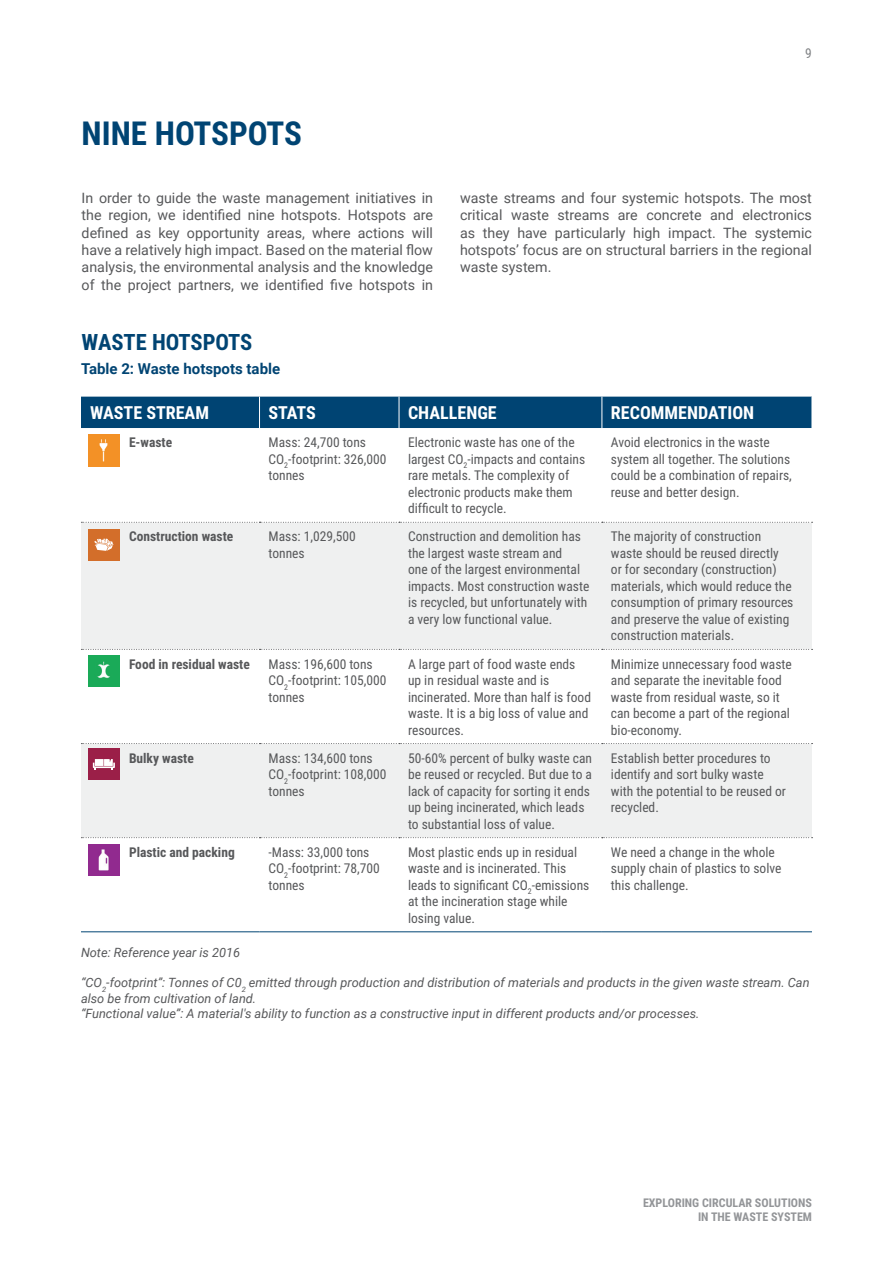
<style>
.page{position:relative;width:893px;height:1263px;background:#fff}
.page>*{position:absolute;margin:0;border:0;box-sizing:border-box;transform-origin:0 0}
.Report_H2{font:700 33px "Roboto Condensed";color:#004473}
.Report_H3{font:700 22.5px "Roboto Condensed";color:#004473}
.Report_Table_Header{font:700 18px "Roboto Condensed";color:#fff}
.FigureTitle{font:700 15px "Roboto";color:#004473}
.Report_Body{font:14.25px/17.4px "Roboto";color:#57585a;text-align:justify}
.Report_Table_Text{font:13.5px/16.5px "Roboto Condensed";color:#57585a}
.Report_Table_Text-2{font:700 13.5px "Roboto Condensed";color:#57585a}
.t1{font:13.5px "Roboto Condensed";color:#808285}
.Report_Photo_Caption{font:italic 12.75px/15.3px "Roboto";color:#57585a}
.t2{font:700 12px/13.5px "Roboto Condensed";color:#939598;text-align:right}
</style>
<div class="page">
<div style="left:81px;top:397px;width:731px;height:31px;background:#004473"></div>
<svg style="left:81px;top:523px;width:731px;height:314px;fill:#eff0f0"></svg>
<svg style="left:81px;top:743px;width:732px;height:1px"></svg>
<svg style="left:81px;top:837px;width:732px;height:1px"></svg>
<svg style="left:81px;top:522px;width:732px;height:1px"></svg>
<svg style="left:81px;top:649px;width:732px;height:1px"></svg>
<hr style="left:259px;top:397px;width:1px;height:31px;background:#fff">
<hr style="left:399px;top:397px;width:1px;height:31px;background:#fff">
<hr style="left:602px;top:397px;width:1px;height:31px;background:#fff">
<hr style="left:81px;top:931px;width:179px;height:1px;background:#004473">
<hr style="left:260px;top:931px;width:139px;height:1px;background:#004473">
<hr style="left:399px;top:931px;width:203px;height:1px;background:#004473">
<hr style="left:602px;top:931px;width:210px;height:1px;background:#004473">
<img style="left:88px;top:844px;width:32px;height:31px">
<img style="left:88px;top:656px;width:32px;height:31px">
<img style="left:88px;top:435px;width:32px;height:31px">
<div style="left:88px;top:529px;width:32px;height:31px;background:#d36e2a"></div>
<svg style="left:94px;top:539px;width:20px;height:12px"></svg>
<div style="left:88px;top:748px;width:32px;height:32px;background:#9b1f48"></div>
<svg style="left:93px;top:759px;width:22px;height:10px"></svg>
<p class="Report_H2" style="left:82px;top:110px;width:222px">NINE HOTSPOTS</p>
<p class="Report_Body" style="left:82px;top:188px;width:353px">In order to guide the waste management initiatives in the region, we identified nine hotspots. Hotspots are defined as key opportunity areas, where actions will have a relatively high impact. Based on the material flow analysis, the environmental analysis and the knowledge of the project partners, we identified five hotspots in</p>
<p class="Report_H3" style="left:82px;top:326px;width:172px">WASTE HOTSPOTS</p>
<p class="FigureTitle" style="left:81px;top:358px;width:201px">Table 2: Waste hotspots table</p>
<p class="t1" style="left:805px;top:43px;width:8px">9</p>
<p class="Report_Body" style="left:460px;top:188px;width:353px">waste streams and four systemic hotspots. The most critical waste streams are concrete and electronics as they have particularly high impact. The systemic hotspots’ focus are on structural barriers in the regional waste system.</p>
<p class="Report_Table_Header" style="left:90px;top:400px;width:121px">WASTE STREAM</p>
<p class="Report_Table_Header" style="left:268px;top:400px;width:49px">STATS</p>
<p class="Report_Table_Header" style="left:408px;top:400px;width:90px">CHALLENGE</p>
<p class="Report_Table_Header" style="left:611px;top:400px;width:145px">RECOMMENDATION</p>
<p class="Report_Table_Text-2" style="left:129px;top:433px;width:45px">E-waste</p>
<p class="Report_Table_Text" style="left:268px;top:434px;width:99px">Mass: 24,700 tons</p>
<p class="Report_Table_Text" style="left:268px;top:450px;width:120px">CO<sub>2</sub>-footprint: 326,000 tonnes</p>
<p class="Report_Table_Text" style="left:408px;top:434px;width:179px">Electronic waste has one of the largest CO<sub>2</sub>-impacts and contains rare metals. The complexity of electronic products make them difficult to recycle.</p>
<p class="Report_Table_Text" style="left:611px;top:434px;width:183px">Avoid electronics in the waste system all together. The solutions could be a combination of repairs, reuse and better design.</p>
<p class="Report_Table_Text-2" style="left:129px;top:527px;width:106px">Construction waste</p>
<p class="Report_Table_Text" style="left:268px;top:528px;width:89px">Mass: 1,029,500 tonnes</p>
<p class="Report_Table_Text" style="left:408px;top:528px;width:183px">Construction and demolition has the largest waste stream and<br>one of the largest environmental impacts. Most construction waste is recycled, but unfortunately with a very low functional value.</p>
<p class="Report_Table_Text" style="left:611px;top:528px;width:184px">The majority of construction waste should be reused directly<br>or for secondary (construction) materials, which would reduce the consumption of primary resources and preserve the value of existing construction materials.</p>
<p class="Report_Table_Text-2" style="left:129px;top:654px;width:122px">Food in residual waste</p>
<p class="Report_Table_Text" style="left:268px;top:655px;width:106px">Mass: 196,600 tons</p>
<p class="Report_Table_Text" style="left:268px;top:671px;width:120px">CO<sub>2</sub>-footprint: 105,000 tonnes</p>
<p class="Report_Table_Text" style="left:408px;top:655px;width:185px">A large part of food waste ends up in residual waste and is incinerated. More than half is food waste. It is a big loss of value and resources.</p>
<p class="Report_Table_Text" style="left:611px;top:655px;width:182px">Minimize unnecessary food waste and separate the inevitable food waste from residual waste, so it can become a part of the regional bio-economy.</p>
<p class="Report_Table_Text-2" style="left:129px;top:748px;width:66px">Bulky waste</p>
<p class="Report_Table_Text" style="left:268px;top:749px;width:106px">Mass: 134,600 tons</p>
<p class="Report_Table_Text" style="left:268px;top:766px;width:120px">CO<sub>2</sub>-footprint: 108,000 tonnes</p>
<p class="Report_Table_Text-2" style="left:129px;top:842px;width:107px">Plastic and packing</p>
<p class="Report_Table_Text" style="left:268px;top:843px;width:102px">-Mass: 33,000 tons</p>
<p class="Report_Table_Text" style="left:268px;top:860px;width:113px">CO<sub>2</sub>-footprint: 78,700 tonnes</p>
<p class="Report_Table_Text" style="left:408px;top:749px;width:185px">50-60% percent of bulky waste can be reused or recycled. But due to a lack of capacity for sorting it ends up being incinerated, which leads to substantial loss of value.</p>
<p class="Report_Table_Text" style="left:611px;top:749px;width:177px">Establish better procedures to identify and sort bulky waste with the potential to be reused or recycled.</p>
<p class="Report_Table_Text" style="left:408px;top:843px;width:183px">Most plastic ends up in residual waste and is incinerated. This leads to significant CO<sub>2</sub>-emissions at the incineration stage while losing value.</p>
<p class="Report_Table_Text" style="left:611px;top:843px;width:172px">We need a change in the whole supply chain of plastics to solve this challenge.</p>
<p class="Report_Photo_Caption" style="left:81px;top:944px;width:161px">Note: Reference year is 2016</p>
<p class="Report_Photo_Caption" style="left:81px;top:975px;width:730px">“CO<sub>2</sub>-footprint”: Tonnes of C0<sub>2</sub> emitted through production and distribution of materials and products in the given waste stream. Can also be from cultivation of land.</p>
<p class="Report_Photo_Caption" style="left:81px;top:1005px;width:620px">“Functional value”: A material's ability to function as a constructive input in different products and/or processes.</p>
<p class="t2" style="left:643px;top:1196px;width:170px">EXPLORING CIRCULAR SOLUTIONS<br>IN THE WASTE SYSTEM</p>
</div>
